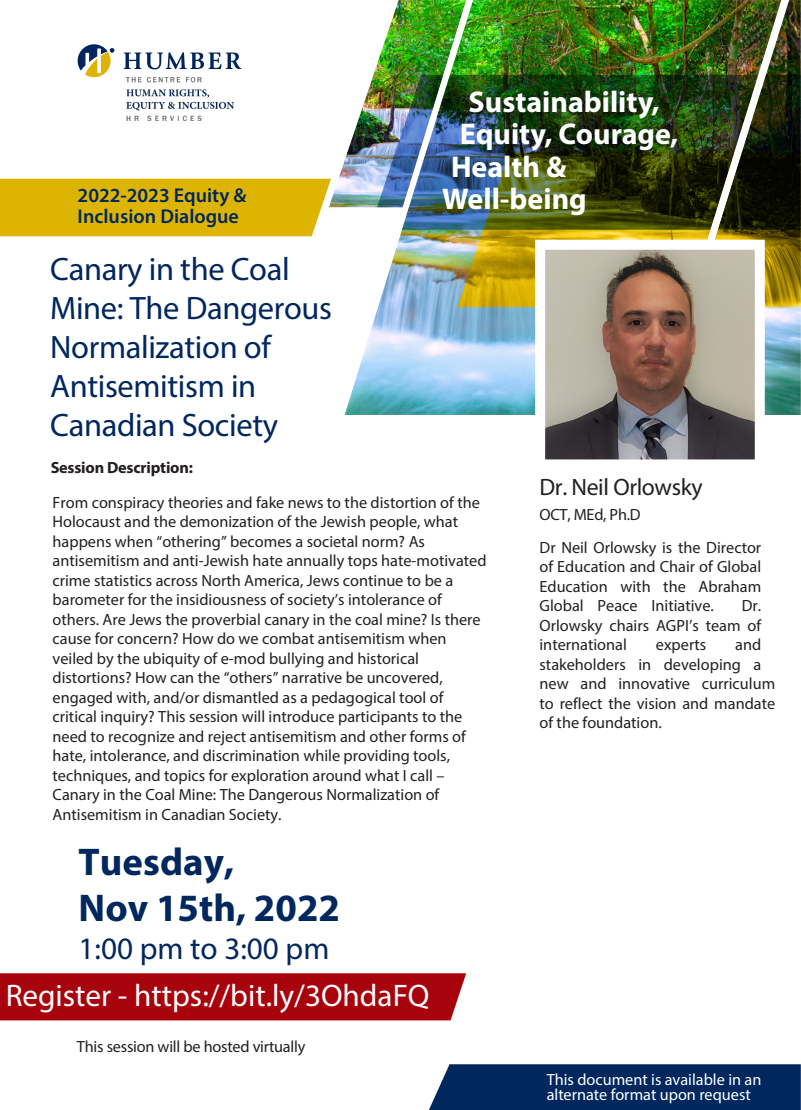
<style>
.page{position:relative;width:801px;height:1110px;background:#fff}
.page>*{position:absolute;margin:0;border:0;box-sizing:border-box;transform-origin:0 0}
.t1{font:700 38.75px/46.5px "Myriad Pro";color:#00275e}
.t2{font:32.5px/39px "Myriad Pro";letter-spacing:-.01em;color:#00275e}
.t3{font:31.25px "Myriad Pro";color:#fff}
.t4{font:31.25px "Myriad Pro";color:#00275e}
.t5{font:700 30px "Myriad Pro";color:#fff}
.t6{font:23.75px "Myriad Pro";letter-spacing:-.015em;color:#231f20}
.t7{font:600 20px/21.2px "Myriad Pro";color:#00275e}
.t8{font:16.25px/19.5px "Myriad Pro";color:#231f20}
.t9{font:16.25px/15px "Myriad Pro";color:#fff}
.t10{font:700 16.25px "Myriad Pro";letter-spacing:-.015em;color:#231f20}
</style>
<div class="page">
<svg style="left:124px;top:52px;width:117px;height:17px"></svg>
<svg style="left:78px;top:44px;width:36px;height:33px"></svg>
<img style="left:126px;top:78px;width:108px;height:43px">
<div style="left:0;top:973px;width:466px;height:47px;background:#a8030c"></div>
<div style="left:0;top:179px;width:329px;height:57px;background:#deb403"></div>
<div style="left:429px;top:1064px;width:372px;height:45px;background:#00275e"></div>
<img style="left:329px;top:0;width:472px;height:415px">
<svg style="left:457px;top:230px;width:344px;height:77px;background:#bb9d16"></svg>
<img style="left:369px;top:75px;width:432px;height:155px">
<img style="left:546px;top:251px;width:208px;height:207px">
<div style="left:535px;top:240px;width:230px;height:229px;border:10px solid #fff"></div>
<h1 class="t7" style="left:78px;top:184px;width:170px">2022-2023 Equity &amp;<br>Inclusion Dialogue</h1>
<h2 class="t2" style="left:50px;top:249px;width:283px">Canary in the Coal<br>Mine: The Dangerous<br>Normalization of<br>Antisemitism in<br>Canadian Society</h2>
<p class="t5" style="left:468px;top:82px;width:193px">Sustainability,</p>
<p class="t5" style="left:460px;top:114px;width:220px">Equity, Courage,</p>
<p class="t5" style="left:451px;top:147px;width:117px">Health &amp;</p>
<p class="t5" style="left:442px;top:179px;width:146px">Well-being</p>
<h3 class="t10" style="left:51px;top:456px;width:144px">Session Description:</h3>
<p class="t8" style="left:53px;top:492px;width:435px">From conspiracy theories and fake news to the distortion of the Holocaust and the demonization of the Jewish people, what happens when “othering” becomes a societal norm? As antisemitism and anti-Jewish hate annually tops hate-motivated crime statistics across North America, Jews continue to be a barometer for the insidiousness of society’s intolerance of others. Are Jews the proverbial canary in the coal mine? Is there cause for concern? How do we combat antisemitism when veiled by the ubiquity of e-mod bullying and historical distortions? How can the “others” narrative be uncovered, engaged with, and/or dismantled as a pedagogical tool of critical inquiry? This session will introduce participants to the need to recognize and reject antisemitism and other forms of hate, intolerance, and discrimination while providing tools, techniques, and topics for exploration around what I call – Canary in the Coal Mine: The Dangerous Normalization of Antisemitism in Canadian Society.</p>
<p class="t1" style="left:79px;top:837px;width:263px">Tuesday,<br>Nov 15th, 2022</p>
<p class="t4" style="left:79px;top:928px;width:252px">1:00 pm to 3:00 pm</p>
<p class="t3" style="left:6px;top:975px;width:425px">Register - https://bit.ly/3OhdaFQ</p>
<p class="t8" style="left:77px;top:1035px;width:230px">This session will be hosted virtually</p>
<p class="t6" style="left:539px;top:472px;width:165px">Dr. Neil Orlowsky</p>
<p class="t8" style="left:539px;top:504px;width:103px">OCT, MEd, Ph.D</p>
<p class="t8" style="left:539px;top:537px;width:223px;text-align:justify">Dr Neil Orlowsky is the Director of Education and Chair of Global Education with the Abraham Global Peace Initiative.</p>
<p class="t8" style="left:539px;top:595px;width:223px;text-align:justify;text-indent:202px">Dr.<br>Orlowsky chairs AGPI’s team of international</p>
<p class="t8" style="left:539px;top:634px;width:237px;text-indent:196px">and stakeholders in developing a new and innovative curriculum to reflect the vision and mandate of the foundation.</p>
<p class="t8" style="left:656px;top:634px;width:52px">experts</p>
<p class="t9" style="left:546px;top:1071px;width:216px">This document is available in an alternate format upon request</p>
</div>
